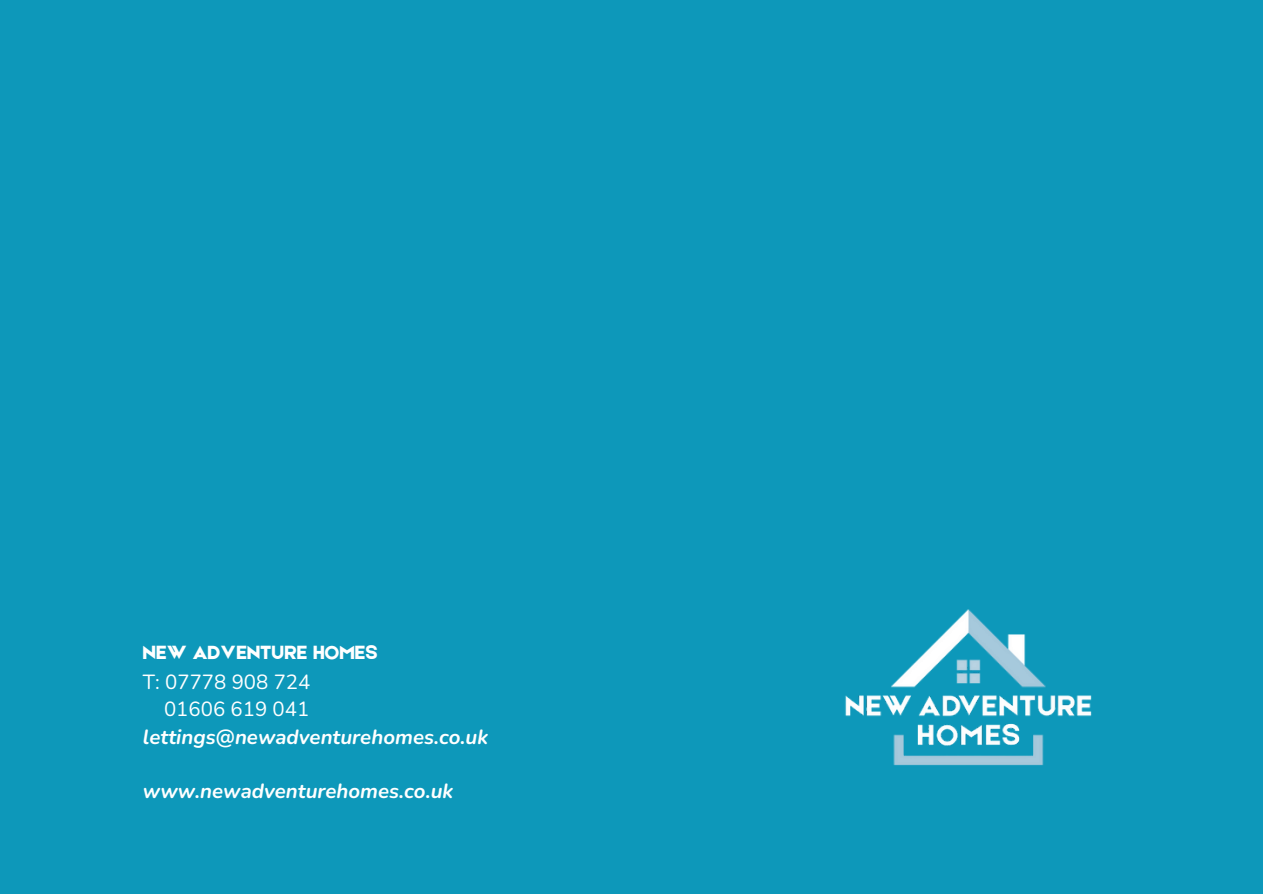
<style>
.page{position:relative;width:1263px;height:894px;background:#fff}
.page>*{position:absolute;margin:0;border:0;box-sizing:border-box;transform-origin:0 0}
.t1{font:italic 700 20.4px "Nunito";color:#fff}
.t2{font:20.4px "Nunito";color:#fff}
.t3{font:20.4px "Etna";letter-spacing:.01em;color:#fff}
</style>
<div class="page">
<div style="left:0;top:0;width:1263px;height:893px;background:#0d98ba"></div>
<img style="left:845px;top:609px;width:247px;height:157px">
<p class="t3" style="left:143px;top:637px;width:236px">NEW ADVENTURE HOMES</p>
<p class="t2" style="left:143px;top:668px;width:169px">T: 07778 908 724</p>
<p class="t2" style="left:164px;top:695px;width:147px">01606 619 041</p>
<h2 class="t1" style="left:143px;top:722px;width:347px">lettings@newadventurehomes.co.uk</h2>
<p class="t1" style="left:143px;top:777px;width:312px">www.newadventurehomes.co.uk</p>
</div>
